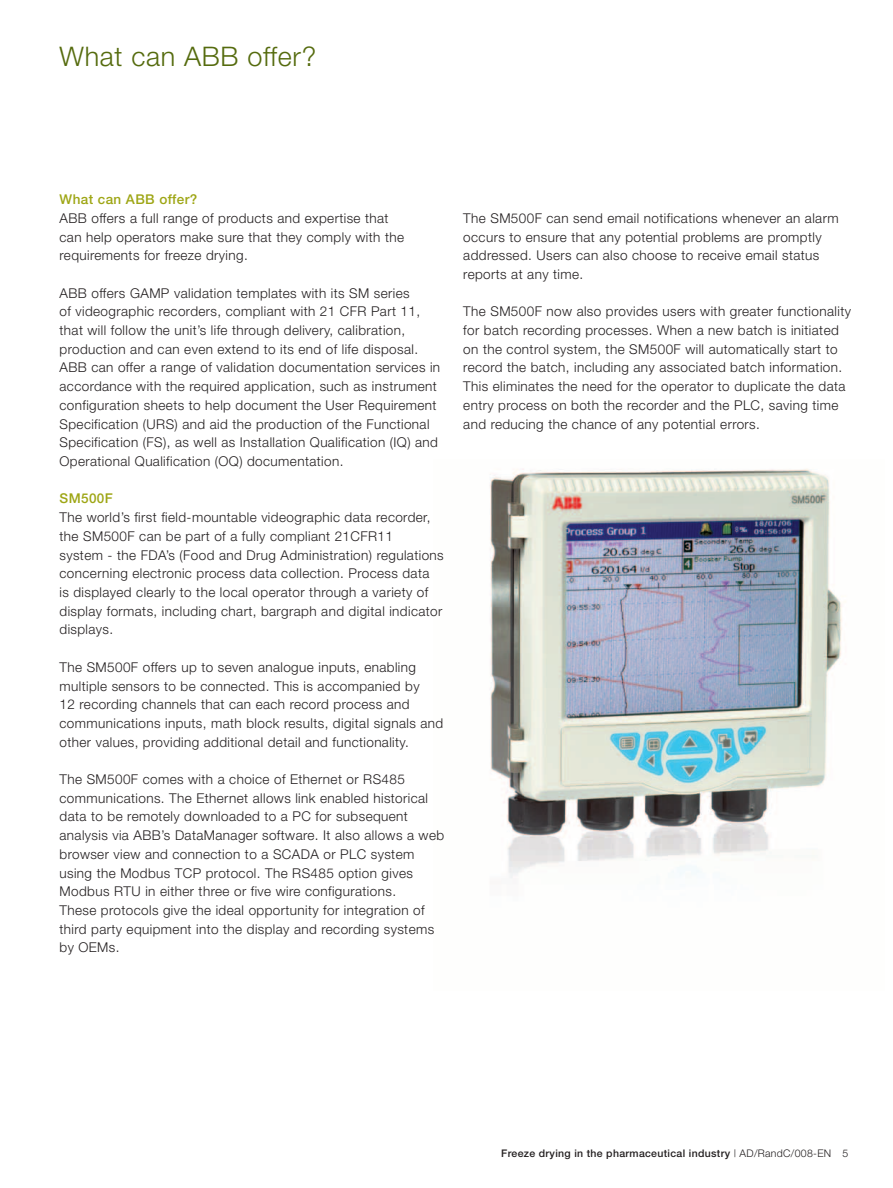
<style>
.page{position:relative;width:893px;height:1188px;background:#fff}
.page>*{position:absolute;margin:0;border:0;box-sizing:border-box;transform-origin:0 0}
.t1{font:300 27px "Helvetica Neue";letter-spacing:.025em;color:#556b0e}
.t2{font:300 13.5px/18.8px "Helvetica Neue";letter-spacing:.03em;color:#231f20}
.t3{font:500 13.5px "Helvetica Neue";letter-spacing:.03em;color:#9ea615}
.t4{font:500 10.5px "Helvetica Neue";letter-spacing:.03em;color:#231f20}
.s1{font-weight:300}
</style>
<div class="page">
<img style="left:490px;top:469px;width:356px;height:409px">
<p class="t1" style="left:60px;top:40px;width:258px">What can ABB offer?</p>
<p class="t3" style="left:60px;top:191px;width:139px">What can ABB offer?</p>
<p class="t2" style="left:60px;top:208px;width:346px">ABB offers a full range of products and expertise that can help operators make sure that they comply with the requirements for freeze drying.</p>
<p class="t2" style="left:60px;top:283px;width:382px">ABB offers GAMP validation templates with its SM series<br>of videographic recorders, compliant with 21 CFR Part 11, that will follow the unit’s life through delivery, calibration, production and can even extend to its end of life disposal.<br>ABB can offer a range of validation documentation services in accordance with the required application, such as instrument configuration sheets to help document the User Requirement Specification (URS) and aid the production of the Functional Specification (FS), as well as Installation Qualification (IQ) and Operational Qualification (OQ) documentation.</p>
<p class="t3" style="left:60px;top:491px;width:55px">SM500F</p>
<p class="t2" style="left:60px;top:508px;width:386px">The world’s first field-mountable videographic data recorder, the SM500F can be part of a fully compliant 21CFR11<br>system - the FDA’s (Food and Drug Administration) regulations concerning electronic process data collection. Process data<br>is displayed clearly to the local operator through a variety of display formats, including chart, bargraph and digital indicator displays.</p>
<p class="t2" style="left:60px;top:657px;width:385px">The SM500F offers up to seven analogue inputs, enabling multiple sensors to be connected. This is accompanied by<br>12 recording channels that can each record process and communications inputs, math block results, digital signals and other values, providing additional detail and functionality.</p>
<p class="t2" style="left:60px;top:770px;width:386px">The SM500F comes with a choice of Ethernet or RS485 communications. The Ethernet allows link enabled historical data to be remotely downloaded to a PC for subsequent analysis via ABB’s DataManager software. It also allows a web browser view and connection to a SCADA or PLC system using the Modbus TCP protocol. The RS485 option gives Modbus RTU in either three or five wire configurations.<br>These protocols give the ideal opportunity for integration of third party equipment into the display and recording systems by OEMs.</p>
<p class="t2" style="left:463px;top:208px;width:377px">The SM500F can send email notifications whenever an alarm occurs to ensure that any potential problems are promptly addressed. Users can also choose to receive email status reports at any time.</p>
<p class="t2" style="left:463px;top:302px;width:389px">The SM500F now also provides users with greater functionality for batch recording processes. When a new batch is initiated on the control system, the SM500F will automatically start to record the batch, including any associated batch information.<br>This eliminates the need for the operator to duplicate the data entry process on both the recorder and the PLC, saving time and reducing the chance of any potential errors.</p>
<p class="t4" style="left:501px;top:1147px;width:349px">Freeze drying in the pharmaceutical industry <span class="s1">| AD/RandC/008-EN 5</span></p>
</div>
